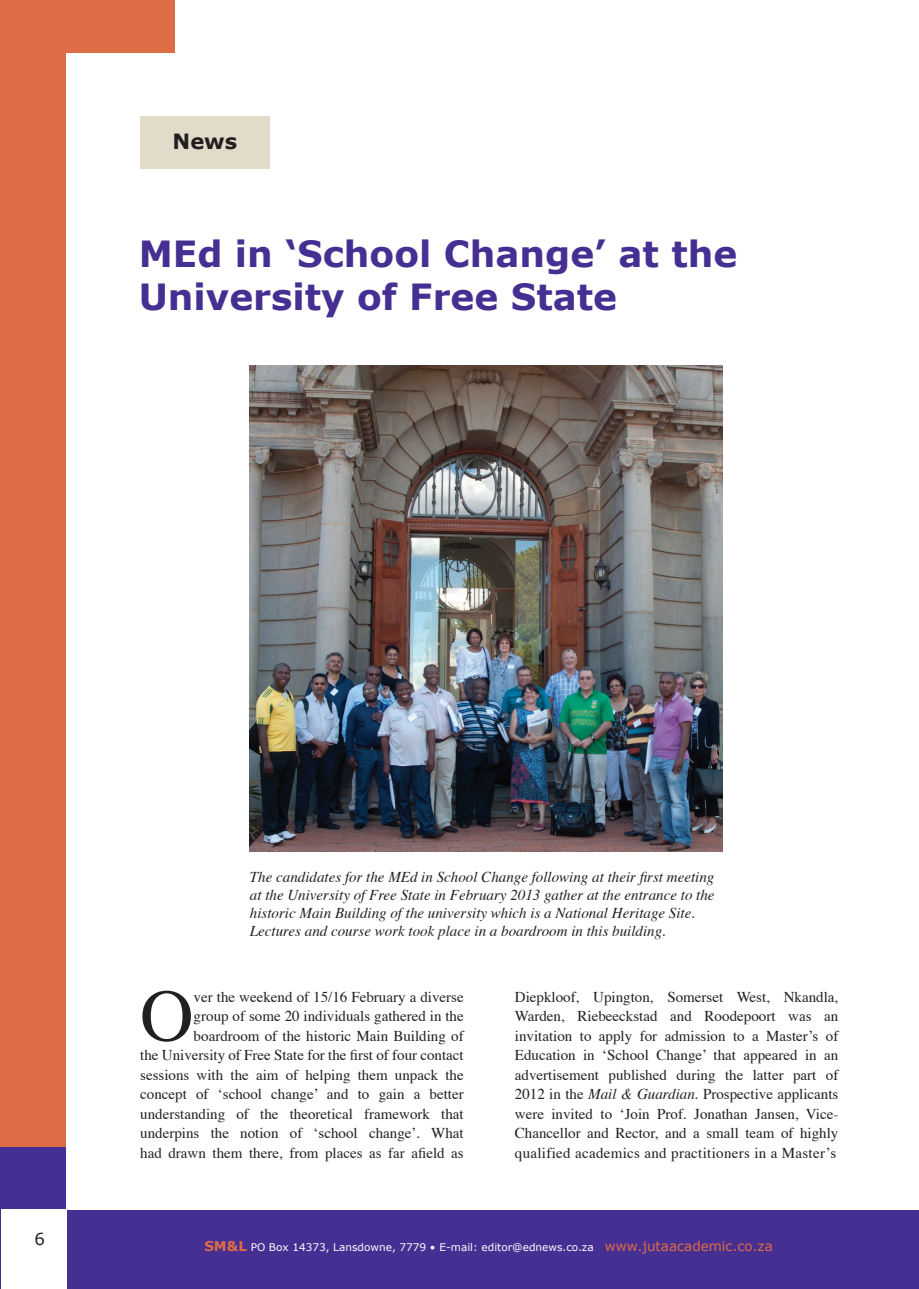
<style>
.page{position:relative;width:919px;height:1289px;background:#fff}
.page>*{position:absolute;margin:0;border:0;box-sizing:border-box;transform-origin:0 0}
.t1{font:73.95px "Times";color:#231f20}
.t2{font:700 36px/43.2px "Verdana";color:#452f92}
.t3{font:700 21px "Verdana";color:#231f20}
.t4{font:16.5px "Verdana";color:#231f20}
.t5{font:15px/19.5px "Times";color:#231f20;text-align:right}
.t6{font:italic 15px/18px "Times";color:#231f20}
.t7{font:10.5px "Verdana";color:#fff}
.s1{font-style:italic}
.s2{font-weight:700;font-size:13.5px;color:#de6c45}
.s3{font-size:13.5px;color:#de6c45}
</style>
<div class="page">
<div style="left:0;top:0;width:174px;height:1288px;background:#de6c45"></div>
<div style="left:0;top:1147px;width:72px;height:141px;background:#452f92"></div>
<div style="left:0;top:1209px;width:918px;height:79px;background:#452f92"></div>
<div style="left:67px;top:53px;width:851px;height:1156px;background:#fff"></div>
<div style="left:1px;top:1209px;width:66px;height:79px;background:#fff"></div>
<div style="left:140px;top:116px;width:129px;height:53px;background:#e3dbc9"></div>
<img style="left:250px;top:366px;width:472px;height:485px">
<h3 class="t3" style="left:172px;top:127px;width:66px">News</h3>
<h2 class="t2" style="left:139px;top:231px;width:600px">MEd in ‘School Change’ at the<br>University of Free State</h2>
<p class="t4" style="left:35px;top:1227px;width:12px">6</p>
<p class="t6" style="left:250px;top:866px;width:466px">The candidates for the MEd in School Change following at their first meeting at the University of Free State in February 2013 gather at the entrance to the historic Main Building of the university which is a National Heritage Site.<br>Lectures and course work took place in a boardroom in this building.</p>
<h1 class="t1" style="left:140px;top:946px;width:55px">O</h1>
<p class="t5" style="left:140px;top:985px;width:325px">ver the weekend of 15/16 February a diverse<br>group of some 20 individuals gathered in the boardroom of the historic Main Building of<br>the University of Free State for the first of four contact sessions with the aim of helping them unpack the concept of ‘school change’ and to gain a better understanding of the theoretical framework that underpins the notion of ‘school change’. What had drawn them there, from places as far afield as</p>
<p class="t5" style="left:515px;top:985px;width:325px;text-align:justify">Diepkloof, Upington, Somerset West, Nkandla, Warden, Riebeeckstad and Roodepoort was an invitation to apply for admission to a Master’s of Education in ‘School Change’ that appeared in an advertisement published during the latter part of 2012 in the <span class="s1">Mail &amp; Guardian</span>. Prospective applicants were invited to ‘Join Prof. Jonathan Jansen, Vice-Chancellor and Rector, and a small team of highly qualified academics and practitioners in a Master’s</p>
<p class="t7" style="left:204px;top:1239px;width:570px"><span class="s2">SM&amp;L</span> PO Box 14373, Lansdowne, 7779 • E-mail: editor@ednews.co.za <span class="s3">www.jutaacademic.co.za</span></p>
</div>
